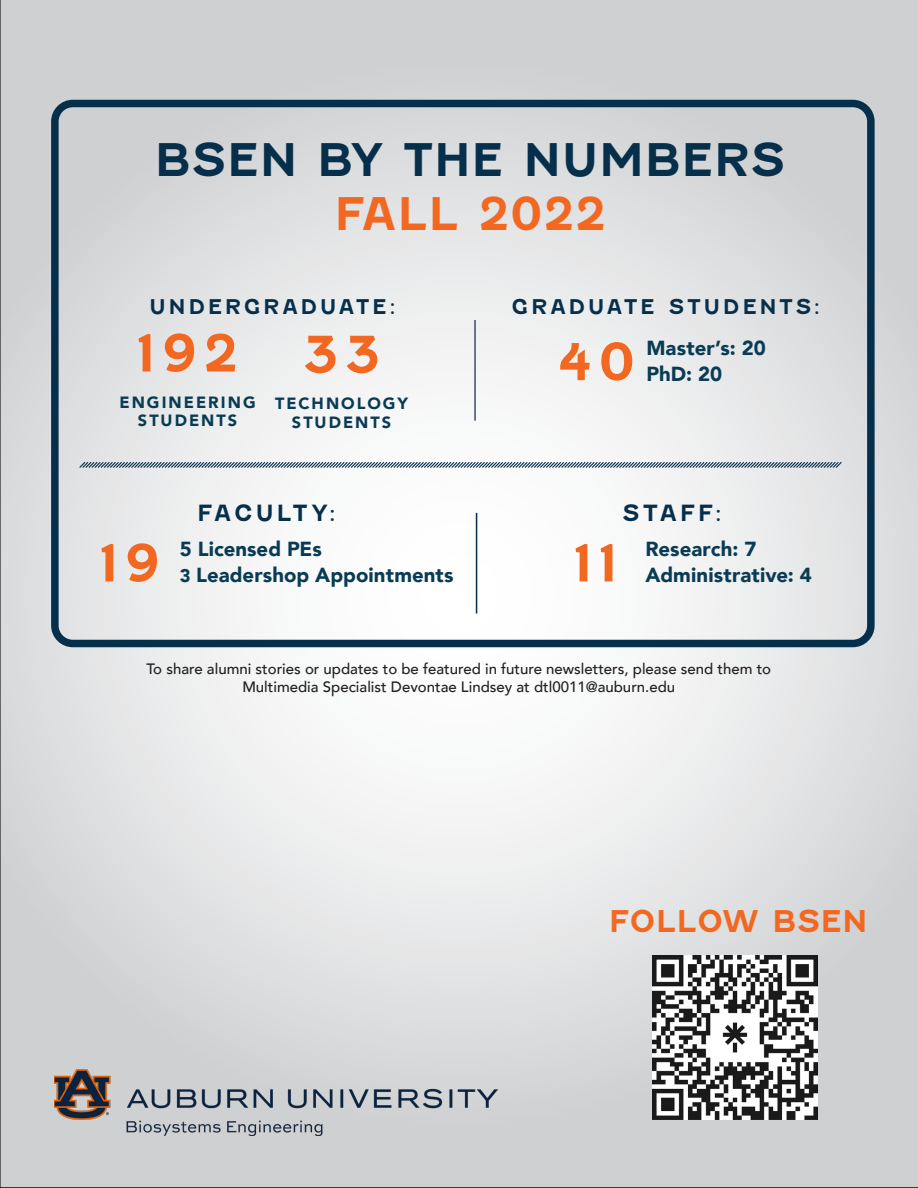
<style>
.page{position:relative;width:918px;height:1188px;background:#fff}
.page>*{position:absolute;margin:0;border:0;box-sizing:border-box;transform-origin:0 0}
.body{font:700 50.85px "Fenwick Rg";letter-spacing:.115em;color:#f36821}
.Body{font:700 45px "Fenwick Rg";color:#062f4c}
.Body-2{font:700 45px "Fenwick Rg";color:#f36821}
.Body-3{font:700 30px "Fenwick Rg";color:#f36821}
.body-2{font:700 22.35px "Fenwick Rg";letter-spacing:.11em;color:#062f4c}
.body-3{font:900 20.4px "Avenir";color:#093c54}
.body-4{font:700 20.4px "Fenwick Rg";letter-spacing:.115em;color:#062f4c}
.body-5{font:900 16.2px/18.3px "Avenir";letter-spacing:.125em;color:#093c54;text-align:center}
.Body-4{font:500 15px "Avenir";color:#231f20}
.s1{font-size:21px}
.s2{font-size:18.3px}
</style>
<div class="page">
<img style="left:0;top:0;width:918px;height:1188px">
<img style="left:653px;top:955px;width:164px;height:164px">
<svg style="left:78px;top:461px;width:765px;height:8px"></svg>
<hr style="left:476px;top:513px;width:1px;height:100px;background:#062f4c">
<hr style="left:474px;top:320px;width:2px;height:101px;background:#405069">
<img style="left:54px;top:1070px;width:443px;height:66px">
<div style="left:51px;top:100px;width:824px;height:547px;border:8px solid #062f4c;border-radius:18px"></div>
<p class="Body" style="left:154px;top:133px;width:633px">BSEN BY THE NUMBERS</p>
<p class="Body-2" style="left:334px;top:187px;width:274px">FALL 2022</p>
<p class="body-4" style="left:149px;top:295px;width:248px">UNDERGRADUATE:</p>
<p class="body" style="left:137px;top:323px;width:103px">192</p>
<p class="body-5" style="left:119px;top:393px;width:138px">ENGINEERING<br>STUDENTS</p>
<p class="body" style="left:303px;top:324px;width:80px">33</p>
<p class="body-5" style="left:275px;top:394px;width:134px">TECHNOLOGY<br>STUDENTS</p>
<p class="body-4" style="left:512px;top:295px;width:310px">GRADUATE STUDENTS:</p>
<p class="body-3" style="left:646px;top:330px;width:121px">Master’s: 20</p>
<p class="body" style="left:557px;top:331px;width:80px">40</p>
<p class="body-3" style="left:646px;top:356px;width:77px">PhD: 20</p>
<p class="body" style="left:100px;top:533px;width:62px">19</p>
<p class="body-2" style="left:197px;top:500px;width:141px">FACULTY<span class="s1">:</span></p>
<p class="body-2" style="left:622px;top:500px;width:101px">STAFF<span class="s1">:</span></p>
<p class="body-3" style="left:180px;top:531px;width:143px">5 Licensed PEs</p>
<p class="body-3" style="left:180px;top:558px;width:275px"><span class="s2">3</span> Leadershop Appointments</p>
<p class="body" style="left:574px;top:533px;width:46px">11</p>
<p class="body-3" style="left:646px;top:531px;width:112px">Research: 7</p>
<p class="body-3" style="left:646px;top:558px;width:168px">Administrative: 4</p>
<p class="Body-4" style="left:146px;top:655px;width:626px">To share alumni stories or updates to be featured in future newsletters, please send them to</p>
<p class="Body-4" style="left:242px;top:673px;width:434px">Multimedia Specialist Devontae Lindsey at dtl0011@auburn.edu</p>
<p class="Body-3" style="left:609px;top:903px;width:260px">FOLLOW BSEN</p>
</div>
